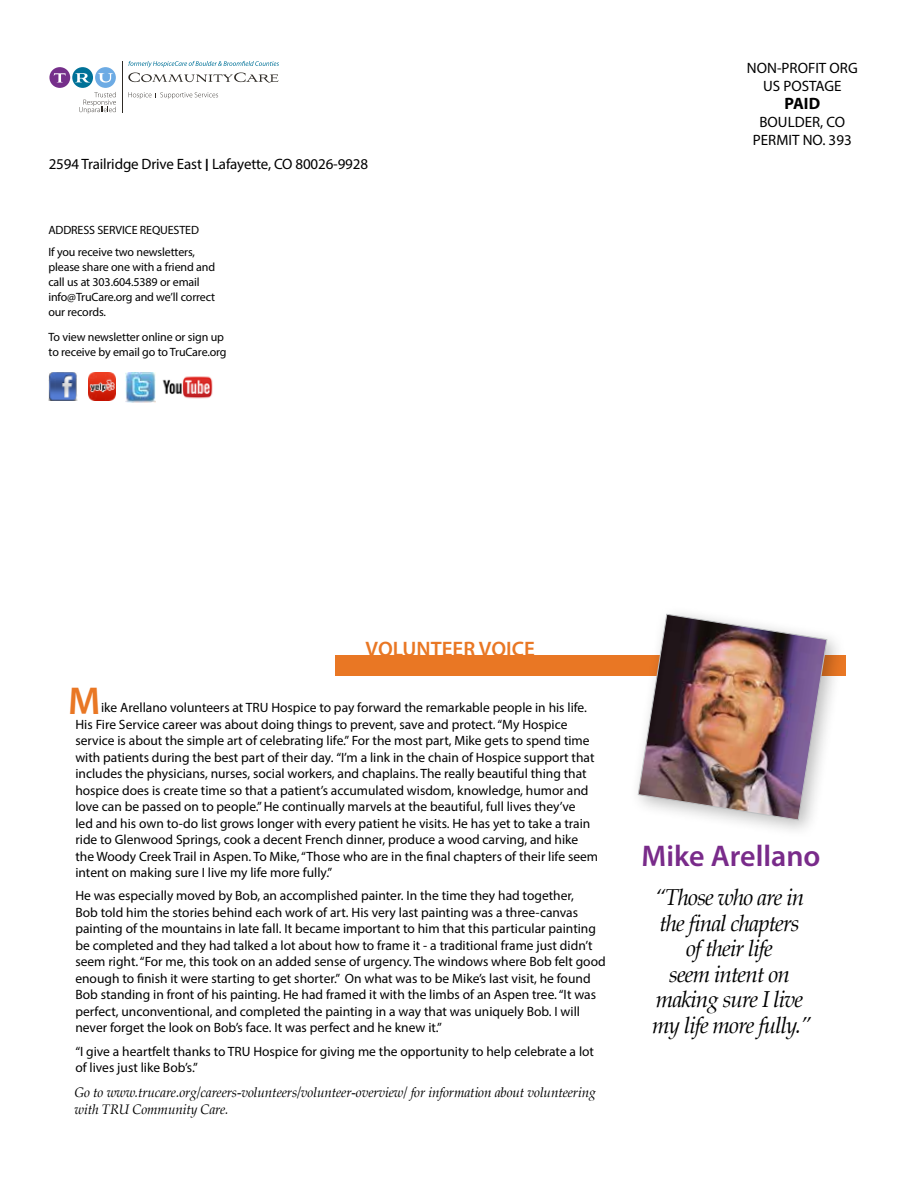
<style>
.page{position:relative;width:918px;height:1188px;background:#fff}
.page>*{position:absolute;margin:0;border:0;box-sizing:border-box;transform-origin:0 0}
.t1{font:600 39px "Myriad Pro";color:#e97724}
.t2{font:600 30px "Myriad Pro";color:#792b8a}
.t3{font:italic 22.5px/25.5px "Palatino";letter-spacing:-.04em;color:#000;text-align:center}
.t4{font:600 21px "Myriad Pro";color:#e97724}
.t5{font:700 16.5px "Myriad Pro";color:#000}
.t6{font:15px/18px "Myriad Pro";letter-spacing:-.01em;color:#000;text-align:center}
.t7{font:13.5px/16.5px "Myriad Pro";color:#000}
.t8{font:italic 13.5px/16.5px "Palatino";letter-spacing:-.01em;color:#000}
.t9{font:12px/15px "Myriad Pro";letter-spacing:-.01em;color:#000}
.s1{font-size:18px}
</style>
<div class="page">
<img style="left:88px;top:373px;width:28px;height:28px">
<img style="left:162px;top:376px;width:51px;height:23px">
<svg style="left:365px;top:655px;width:170px;height:1px"></svg>
<div style="left:335px;top:656px;width:511px;height:20px;background:#e97724"></div>
<svg style="left:128px;top:92px;width:90px;height:7px"></svg>
<svg style="left:79px;top:92px;width:37px;height:22px"></svg>
<div style="left:95px;top:67px;width:21px;height:21px;background:#6dabe4;border-radius:50%"></div>
<div style="left:72px;top:67px;width:21px;height:21px;background:#007298;border-radius:50%"></div>
<div style="left:49px;top:67px;width:21px;height:21px;background:#752f8a;border-radius:50%"></div>
<svg style="left:54px;top:73px;width:12px;height:10px"></svg>
<svg style="left:75px;top:73px;width:15px;height:10px"></svg>
<svg style="left:98px;top:73px;width:15px;height:10px"></svg>
<hr style="left:122px;top:61px;width:1px;height:51px;background:#2e2a25">
<svg style="left:128px;top:61px;width:151px;height:22px"></svg>
<img style="left:49px;top:373px;width:29px;height:28px">
<img style="left:125px;top:372px;width:31px;height:30px">
<div style="left:629px;top:605px;width:217px;height:234px;background:#000;opacity:.27"></div>
<img style="left:638px;top:614px;width:189px;height:206px">
<p class="t6" style="left:49px;top:155px;width:321px">2594 Trailridge Drive East <span class="s1">I</span> Lafayette, CO 80026-9928</p>
<p class="t9" style="left:48px;top:219px;width:152px;line-height:21.8px">ADDRESS SERVICE REQUESTED<br>If you receive two newsletters,</p>
<p class="t9" style="left:48px;top:259px;width:168px">please share one with a friend and call us at 303.604.5389 or email info@TruCare.org and we’ll correct our records.</p>
<p class="t9" style="left:49px;top:329px;width:180px">To view newsletter online or sign up to receive by email go to TruCare.org</p>
<p class="t6" style="left:747px;top:59px;width:112px">NON-PROFIT ORG<br>US POSTAGE</p>
<p class="t5" style="left:785px;top:93px;width:37px">PAID</p>
<p class="t6" style="left:753px;top:113px;width:100px">BOULDER, CO<br>PERMIT NO. 393</p>
<h3 class="t4" style="left:366px;top:635px;width:171px">VOLUNTEER VOICE</h3>
<h1 class="t1" style="left:68px;top:676px;width:34px">M</h1>
<p class="t7" style="left:75px;top:699px;width:524px;text-indent:26px">ike Arellano volunteers at TRU Hospice to pay forward the remarkable people in his life.<br>His Fire Service career was about doing things to prevent, save and protect. “My Hospice service is about the simple art of celebrating life.” For the most part, Mike gets to spend time with patients during the best part of their day. “I’m a link in the chain of Hospice support that includes the physicians, nurses, social workers, and chaplains. The really beautiful thing that hospice does is create time so that a patient’s accumulated wisdom, knowledge, humor and love can be passed on to people.” He continually marvels at the beautiful, full lives they’ve<br>led and his own to-do list grows longer with every patient he visits. He has yet to take a train ride to Glenwood Springs, cook a decent French dinner, produce a wood carving, and hike the Woody Creek Trail in Aspen. To Mike, “Those who are in the final chapters of their life seem intent on making sure I live my life more fully.”</p>
<p class="t7" style="left:75px;top:887px;width:532px">He was especially moved by Bob, an accomplished painter. In the time they had together,<br>Bob told him the stories behind each work of art. His very last painting was a three-canvas painting of the mountains in late fall. It became important to him that this particular painting be completed and they had talked a lot about how to frame it - a traditional frame just didn’t seem right. “For me, this took on an added sense of urgency. The windows where Bob felt good enough to finish it were starting to get shorter.” On what was to be Mike’s last visit, he found Bob standing in front of his painting. He had framed it with the limbs of an Aspen tree. “It was perfect, unconventional, and completed the painting in a way that was uniquely Bob. I will never forget the look on Bob’s face. It was perfect and he knew it.”</p>
<p class="t7" style="left:75px;top:1043px;width:520px">“I give a heartfelt thanks to TRU Hospice for giving me the opportunity to help celebrate a lot of lives just like Bob’s.”</p>
<p class="t8" style="left:75px;top:1084px;width:523px">Go to www.trucare.org/careers-volunteers/volunteer-overview/ for information about volunteering with TRU Community Care.</p>
<h2 class="t2" style="left:641px;top:837px;width:181px">Mike Arellano</h2>
<h3 class="t3" style="left:652px;top:884px;width:161px">“Those who are in the final chapters of their life<br>seem intent on making sure I live my life more fully.”</h3>
</div>
